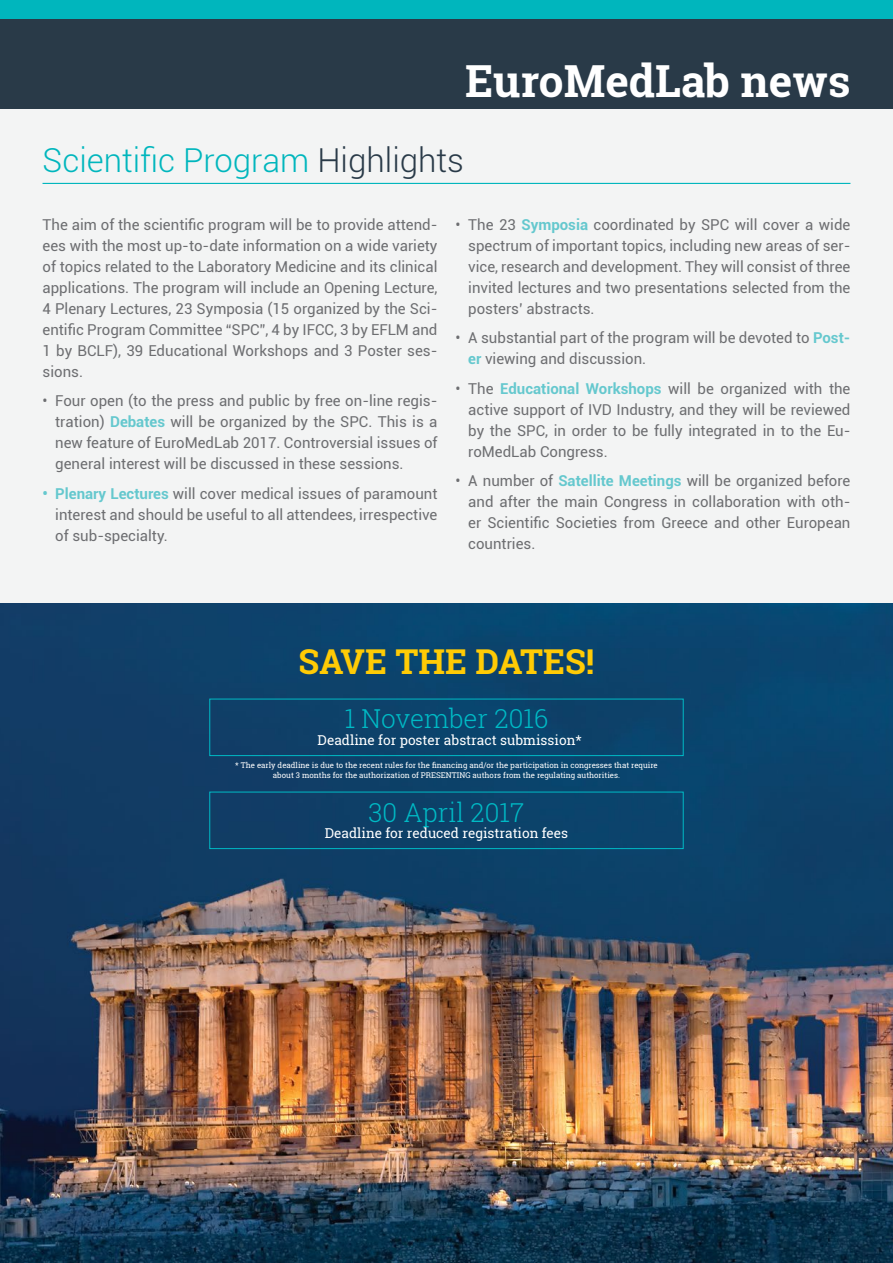
<style>
.page{position:relative;width:893px;height:1263px;background:#f3f4f4}
.page>*{position:absolute;margin:0;border:0;box-sizing:border-box;transform-origin:0 0}
.t1{font:700 44.25px "Roboto Slab";color:#fff}
.t2{font:700 34.2px "Roboto Slab";color:#ffcb05}
.t3{font:300 33px "Roboto";color:#00b6bd}
.t4{font:300 26.1px "Roboto Slab";color:#00bac5}
.t5{font:15px/21px "Roboto";color:#6d6e71;text-align:justify}
.t6{font:13.65px "Roboto Slab";color:#fff}
.t7{font:7.8px/9.4px "Roboto Slab";color:#fff;text-align:center}
.s1{color:#293a48}
.s2{font-weight:700;color:#65c8ce}
</style>
<div class="page">
<img style="left:0;top:604px;width:893px;height:659px">
<div style="left:0;top:0;width:893px;height:108px;background:#293a48"></div>
<div style="left:0;top:0;width:893px;height:18px;background:#00b6bd"></div>
<hr style="left:43px;top:183px;width:807px;height:1px;background:#00b6bd">
<div style="left:209px;top:699px;width:475px;height:57px;border:1px solid #00bac5"></div>
<div style="left:209px;top:792px;width:475px;height:57px;border:1px solid #00bac5"></div>
<h1 class="t1" style="left:465px;top:51px;width:387px">EuroMedLab news</h1>
<h3 class="t3" style="left:43px;top:138px;width:423px">Scientific Program <span class="s1">Highlights</span></h3>
<p class="t5" style="left:43px;top:213px;width:396px">The aim of the scientific program will be to provide attend&shy;ees with the most up-to-date information on a wide variety of topics related to the Laboratory Medicine and its clinical applications. The program will include an Opening Lecture, 4 Plenary Lectures, 23 Symposia (15 organized by the Sci&shy;entific Program Committee “SPC”, 4 by IFCC, 3 by EFLM and 1 by BCLF), 39 Educational Workshops and 3 Poster ses&shy;sions.</p>
<p class="t5" style="left:55px;top:390px;width:384px;text-indent:-13px">• Four open (to the press and public by free on-line regis&shy;tration) <span class="s2">Debates</span> will be organized by the SPC. This is a new feature of EuroMedLab 2017. Controversial issues of general interest will be discussed in these sessions.</p>
<p class="t5" style="left:55px;top:482px;width:384px;text-indent:-13px"><span class="s2">• Plenary Lectures</span> will cover medical issues of paramount interest and should be useful to all attendees, irrespective of sub-specialty.</p>
<p class="t5" style="left:468px;top:213px;width:384px;text-indent:-13px">• The 23 <span class="s2">Symposia</span> coordinated by SPC will cover a wide spectrum of important topics, including new areas of ser&shy;vice, research and development. They will consist of three invited lectures and two presentations selected from the posters’ abstracts.</p>
<p class="t5" style="left:468px;top:327px;width:384px;text-indent:-13px">• A substantial part of the program will be devoted to <span class="s2">Post&shy;er</span> viewing and discussion.</p>
<p class="t5" style="left:468px;top:377px;width:384px;text-indent:-13px">• The <span class="s2">Educational Workshops</span> will be organized with the active support of IVD Industry, and they will be reviewed by the SPC, in order to be fully integrated in to the Eu&shy;roMedLab Congress.</p>
<p class="t5" style="left:468px;top:470px;width:384px;text-indent:-13px">• A number of <span class="s2">Satellite Meetings</span> will be organized before and after the main Congress in collaboration with oth&shy;er Scientific Societies from Greece and other European countries.</p>
<h2 class="t2" style="left:299px;top:638px;width:297px">SAVE THE DATES!</h2>
<h3 class="t4" style="left:345px;top:701px;width:205px">1 November 2016</h3>
<p class="t6" style="left:318px;top:730px;width:266px">Deadline for poster abstract submission*</p>
<p class="t7" style="left:235px;top:761px;width:424px">* The early deadline is due to the recent rules for the financing and/or the participation in congresses that require about 3 months for the authorization of PRESENTING authors from the regulating authorities.</p>
<h3 class="t4" style="left:369px;top:794px;width:157px">30 April 2017</h3>
<p class="t6" style="left:325px;top:824px;width:245px">Deadline for reduced registration fees</p>
</div>
